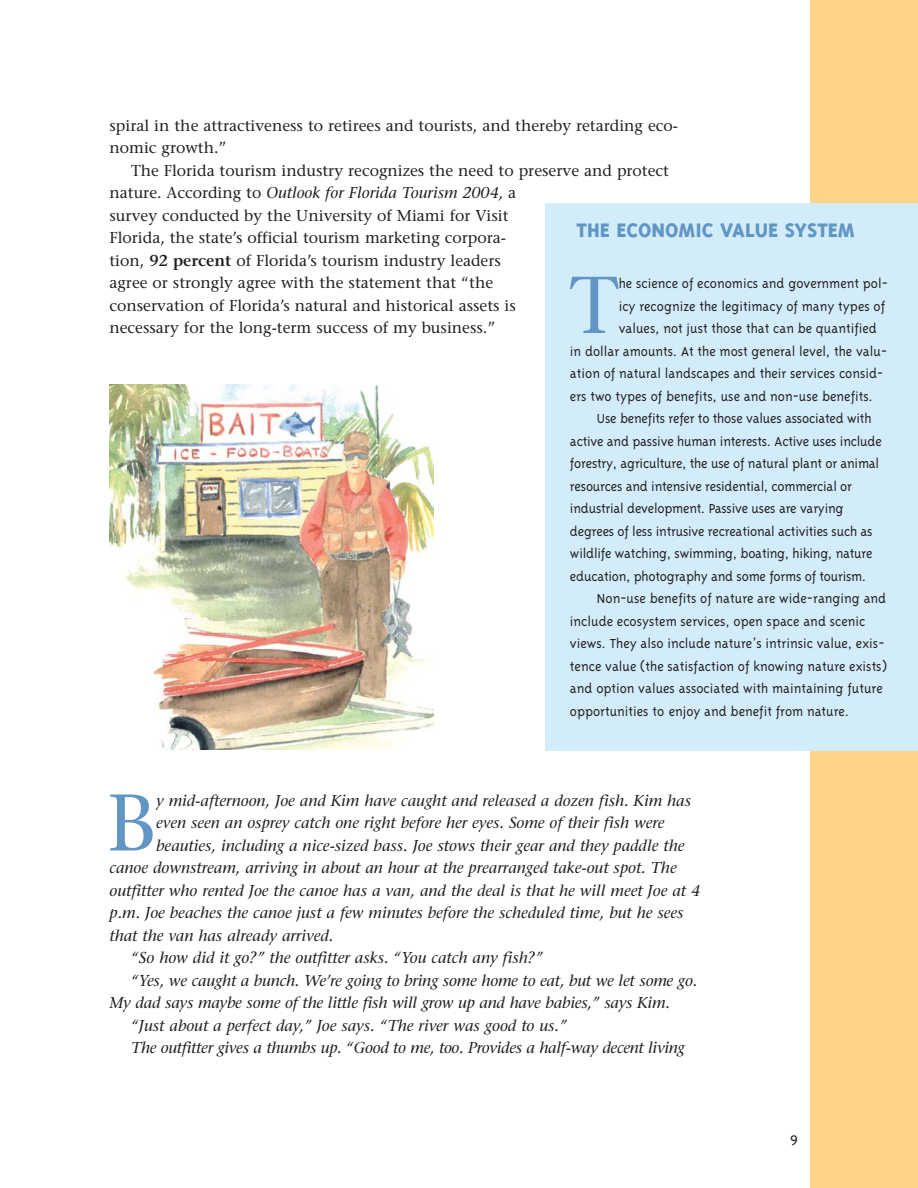
<style>
.page{position:relative;width:918px;height:1188px;background:#fff}
.page>*{position:absolute;margin:0;border:0;box-sizing:border-box;transform-origin:0 0}
.t1{font:80.25px "Stone Serif";color:#6196c4}
.t2{font:79.95px "Stone Serif";color:#6196c4}
.t3{font:800 22.5px "Triplex";color:#6196c4}
.t4{font:300 16.5px "Triplex";color:#231f20}
.t5{font:italic 15.75px "Stone Serif";color:#231f20}
.t6{font:15.75px/22.5px "Stone Serif";color:#231f20}
.t7{font:300 15px "Triplex";color:#231f20}
.s1{font-style:italic}
.s2{font-weight:600}
</style>
<div class="page">
<div style="left:810px;top:0;width:108px;height:1188px;background:#fcd389"></div>
<div style="left:545px;top:203px;width:373px;height:547px;background:#d2ecfa"></div>
<img style="left:109px;top:384px;width:324px;height:365px">
<p class="t6" style="left:110px;top:115px;width:570px">spiral in the attractiveness to retirees and tourists, and thereby retarding eco&shy;nomic growth.”</p>
<p class="t6" style="left:109px;top:160px;width:561px;text-indent:22px">The Florida tourism industry recognizes the need to preserve and protect nature. According to <span class="s1">Outlook for Florida Tourism 2004,</span> a<br>survey conducted by the University of Miami for Visit<br>Florida, the state’s official tourism marketing corpora-<br>tion, <span class="s2">92 percent</span> of Florida’s tourism industry leaders<br>agree or strongly agree with the statement that “the<br>conservation of Florida’s natural and historical assets is<br>necessary for the long-term success of my business.”</p>
<h3 class="t3" style="left:577px;top:221px;width:280px">THE ECONOMIC VALUE SYSTEM</h3>
<h1 class="t1" style="left:570px;top:274px;width:51px">T</h1>
<p class="t7" style="left:619px;top:277px;width:271px">he science of economics and government pol-</p>
<p class="t7" style="left:619px;top:300px;width:268px">icy recognize the legitimacy of many types of</p>
<p class="t7" style="left:619px;top:322px;width:260px">values, not just those that can be quantified</p>
<p class="t7" style="left:570px;top:345px;width:319px">in dollar amounts. At the most general level, the valu-</p>
<p class="t7" style="left:570px;top:367px;width:315px">ation of natural landscapes and their services consid-</p>
<p class="t7" style="left:570px;top:390px;width:305px">ers two types of benefits, use and non-use benefits.</p>
<p class="t7" style="left:597px;top:412px;width:276px">Use benefits refer to those values associated with</p>
<p class="t7" style="left:570px;top:435px;width:313px">active and passive human interests. Active uses include</p>
<p class="t7" style="left:570px;top:457px;width:311px">forestry, agriculture, the use of natural plant or animal</p>
<p class="t7" style="left:570px;top:480px;width:283px">resources and intensive residential, commercial or</p>
<p class="t7" style="left:570px;top:502px;width:275px">industrial development. Passive uses are varying</p>
<p class="t7" style="left:570px;top:525px;width:304px">degrees of less intrusive recreational activities such as</p>
<p class="t7" style="left:570px;top:547px;width:304px">wildlife watching, swimming, boating, hiking, nature</p>
<p class="t7" style="left:570px;top:570px;width:298px">education, photography and some forms of tourism.</p>
<p class="t7" style="left:597px;top:592px;width:291px">Non-use benefits of nature are wide-ranging and</p>
<p class="t7" style="left:570px;top:615px;width:297px">include ecosystem services, open space and scenic</p>
<p class="t7" style="left:570px;top:637px;width:316px">views. They also include nature’s intrinsic value, exis-</p>
<p class="t7" style="left:570px;top:660px;width:318px">tence value (the satisfaction of knowing nature exists)</p>
<p class="t7" style="left:570px;top:682px;width:314px">and option values associated with maintaining future</p>
<p class="t7" style="left:570px;top:705px;width:281px">opportunities to \enjoy and benefit from nature.</p>
<h2 class="t2" style="left:107px;top:792px;width:51px">B</h2>
<p class="t5" style="left:156px;top:794px;width:536px">y mid-afternoon, Joe and Kim have caught and released a dozen fish. Kim has</p>
<p class="t5" style="left:156px;top:816px;width:510px">even seen an osprey catch one right before her eyes. Some of their fish were</p>
<p class="t5" style="left:156px;top:839px;width:530px">beauties, including a nice-sized bass. Joe stows their gear and they paddle the</p>
<p class="t5" style="left:109px;top:861px;width:569px">canoe downstream, arriving in about an hour at the prearranged take-out spot. The</p>
<p class="t5" style="left:109px;top:884px;width:592px">outfitter who rented Joe the canoe has a van, and the deal is that he will meet Joe at 4</p>
<p class="t5" style="left:109px;top:906px;width:576px">p.m. Joe beaches the canoe just a few minutes before the scheduled time, but he sees</p>
<p class="t5" style="left:109px;top:929px;width:225px">that the van has already arrived.</p>
<p class="t5" style="left:131px;top:951px;width:414px">“So how did it go?” the outfitter asks. “You catch any fish?”</p>
<p class="t5" style="left:131px;top:974px;width:568px">“Yes, we caught a bunch. We’re going to bring some home to eat, but we let some go.</p>
<p class="t5" style="left:109px;top:996px;width:562px">My dad says maybe some of the little fish will grow up and have babies,” says Kim.</p>
<p class="t5" style="left:131px;top:1019px;width:437px">“Just about a perfect day,” Joe says. “The river was good to us.”</p>
<p class="t5" style="left:131px;top:1041px;width:555px">The outfitter gives a thumbs up. “Good to me, too. Provides a half-way decent living</p>
<p class="t4" style="left:790px;top:1131px;width:9px">9</p>
</div>
